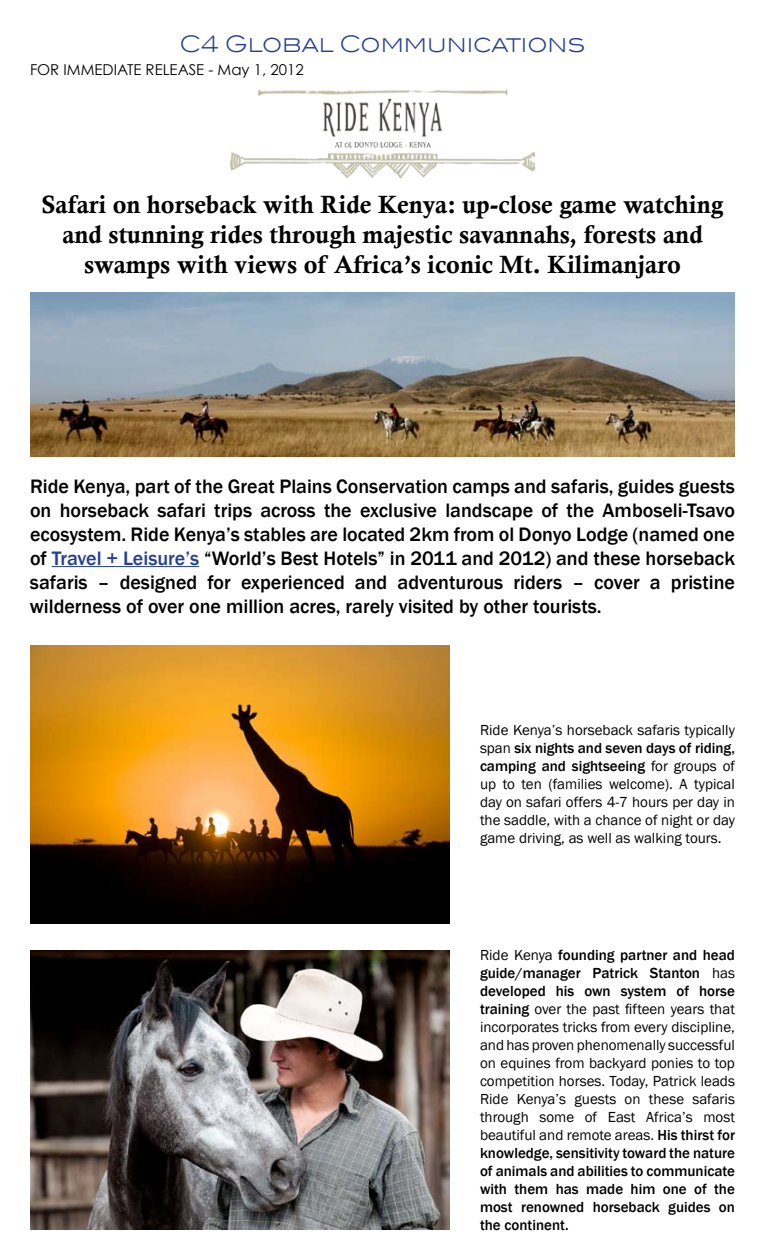
<style>
.page{position:relative;width:765px;height:1260px;background:#fff}
.page>*{position:absolute;margin:0;border:0;box-sizing:border-box;transform-origin:0 0}
.t1{font:25px/30px "Calis MT Bol";color:#000;text-align:center}
.t2{font:300 22.5px "Blair ITC";color:#25408f}
.t3{font:500 20px/24px "Franklin Gothic";color:#000;text-align:justify}
.t4{font:15px/18px "Franklin Gothic";color:#000;text-align:justify}
.t5{font:15px "Century Gothic";color:#000}
.s1{color:#25408f}
.s2{font-weight:500}
</style>
<div class="page">
<img style="left:30px;top:292px;width:705px;height:165px">
<img style="left:230px;top:89px;width:305px;height:89px">
<hr style="left:52px;top:566px;width:147px;height:1px;background:#25408f">
<img style="left:30px;top:645px;width:420px;height:279px">
<img style="left:30px;top:950px;width:420px;height:280px">
<h2 class="t2" style="left:179px;top:31px;width:408px">C4 GLOBAL COMMUNICATIONS</h2>
<p class="t5" style="left:30px;top:60px;width:275px">FOR IMMEDIATE RELEASE - May 1, 2012</p>
<h1 class="t1" style="left:41px;top:189px;width:684px">Safari on horseback with Ride Kenya: up-close game watching and stunning rides through majestic savannahs, forests and swamps with views of Africa’s iconic Mt. Kilimanjaro</h1>
<p class="t3" style="left:30px;top:475px;width:707px">Ride Kenya, part of the Great Plains Conservation camps and safaris, guides guests on horseback safari trips across the exclusive landscape of the Amboseli-Tsavo ecosystem. Ride Kenya’s stables are located 2km from ol Donyo Lodge (named one of <span class="s1">Travel + Leisure’s</span> “World’s Best Hotels” in 2011 and 2012) and these horseback safaris – designed for experienced and adventurous riders – cover a pristine wilderness of over one million acres, rarely visited by other tourists.</p>
<p class="t4" style="left:480px;top:721px;width:257px">Ride Kenya’s horseback safaris typically span <span class="s2">six nights and seven days of riding, camping and sightseeing</span> for groups of up to ten (families welcome). A typical day on safari offers 4-7 hours per day in the saddle, with a chance of night or day game driving, as well as walking tours.</p>
<p class="t4" style="left:480px;top:946px;width:257px">Ride Kenya <span class="s2">founding partner and head guide/manager Patrick Stanton</span> has <span class="s2">developed his own system of horse training</span> over the past fifteen years that incorporates tricks from every discipline, and has proven phenomenally successful on equines from backyard ponies to top competition horses. Today, Patrick leads Ride Kenya’s guests on these safaris through some of East Africa’s most beautiful and remote areas. <span class="s2">His thirst for knowledge, sensitivity toward the nature of animals and abilities to communicate with them has made him one of the most renowned horseback guides on the continent.</span></p>
</div>
